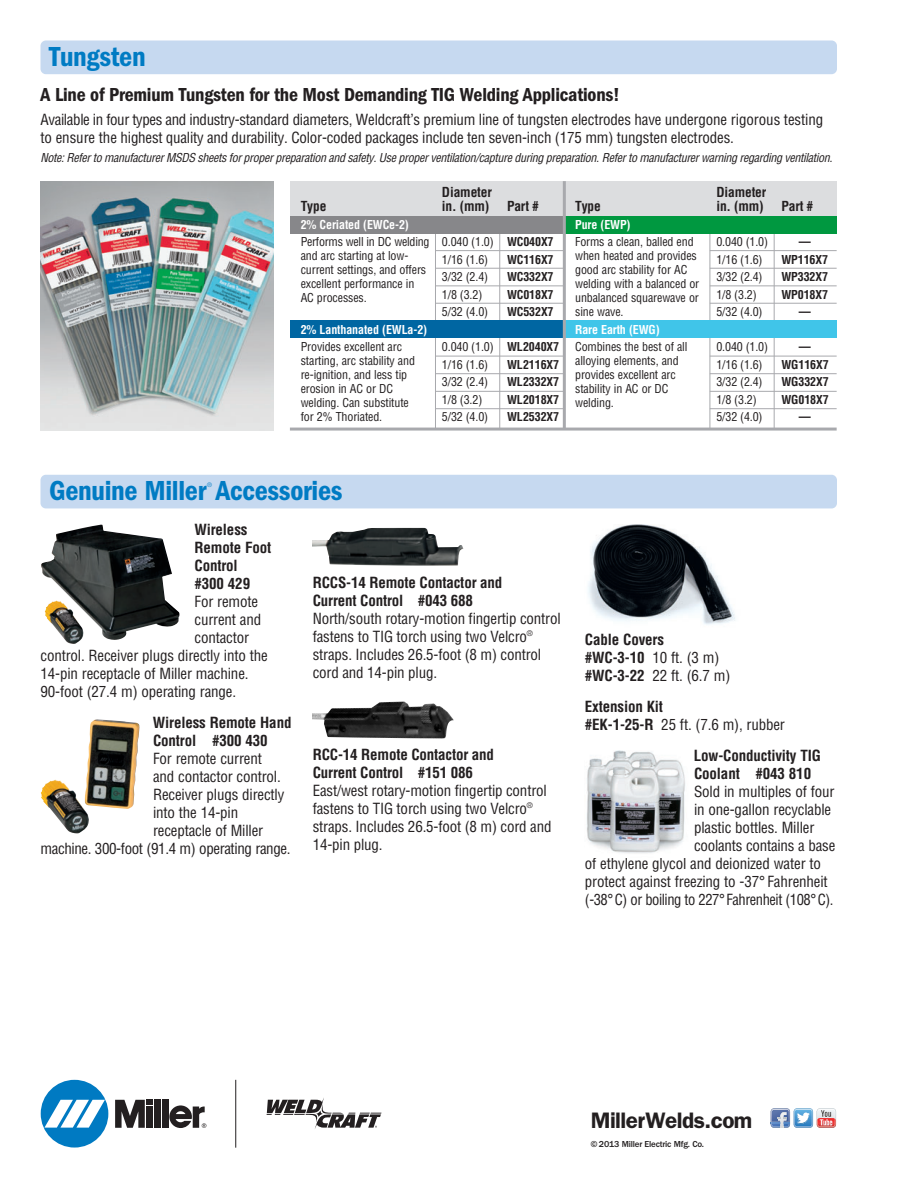
<style>
.page{position:relative;width:918px;height:1188px;background:#fff}
.page>*{position:absolute;margin:0;border:0;box-sizing:border-box;transform-origin:0 0}
.t1{font:28.5px "ITC Franklin Gothic Std Dm Cd";letter-spacing:-.01em;color:#007bc3}
.t2{font:600 22.5px "ITC Franklin Gothic Std";letter-spacing:-.025em;color:#231f20}
.t3{font:19.5px "ITC Franklin Gothic Std Dm Cd";letter-spacing:-.01em;color:#231f20}
.t4{font:condensed 15px/18px "Helvetica";letter-spacing:-.01em;color:#231f20}
.t5{font:700 condensed 15px/18px "Helvetica";letter-spacing:-.01em;color:#231f20}
.t6{font:condensed 15px "Helvetica";letter-spacing:-.03em;color:#231f20}
.t7{font:700 condensed 13.5px/14.2px "Helvetica";letter-spacing:-.01em;color:#231f20}
.t8{font:condensed 12px/14px "Helvetica";letter-spacing:-.01em;color:#231f20}
.t9{font:italic condensed 12px "Helvetica";color:#231f20}
.t10{font:700 condensed 12px/17.5px "Helvetica";letter-spacing:-.01em;color:#231f20;text-align:justify}
.t11{font:700 condensed 12px "Helvetica";letter-spacing:-.01em;color:#fff}
.t12{font:500 9px "ITC Franklin Gothic Std";letter-spacing:-.02em;color:#231f20}
.t13{font:condensed 6px "Helvetica";color:#007bc3}
.s1{font-weight:400}
</style>
<div class="page">
<div style="left:41px;top:1080px;width:67px;height:68px;background:#007ac2;border-radius:50%"></div>
<svg style="left:44px;top:1100px;width:61px;height:28px"></svg>
<div style="left:154px;top:1100px;width:7px;height:28px;background:#231f20"></div>
<div style="left:162px;top:1100px;width:7px;height:28px;background:#231f20"></div>
<svg style="left:115px;top:1100px;width:38px;height:28px"></svg>
<svg style="left:169px;top:1105px;width:37px;height:23px"></svg>
<hr style="left:235px;top:1080px;width:1px;height:68px;background:#231f20">
<svg style="left:267px;top:1098px;width:115px;height:31px"></svg>
<img style="left:588px;top:524px;width:147px;height:101px">
<img style="left:587px;top:750px;width:98px;height:103px">
<img style="left:41px;top:524px;width:139px;height:120px">
<img style="left:41px;top:719px;width:99px;height:115px">
<img style="left:313px;top:528px;width:151px;height:38px">
<img style="left:313px;top:701px;width:141px;height:37px">
<div style="left:40px;top:475px;width:797px;height:33px;background:#c6d9f0;border-radius:5px"></div>
<img style="left:40px;top:181px;width:234px;height:249px">
<hr style="left:499px;top:225px;width:1px;height:204px;background:#a8a9ad">
<hr style="left:435px;top:223px;width:1px;height:206px;background:#a8a9ad">
<div style="left:290px;top:181px;width:547px;height:50px;background:#dcdddf"></div>
<div style="left:290px;top:216px;width:274px;height:17px;background:#87878a"></div>
<div style="left:290px;top:321px;width:274px;height:17px;background:#0066a2"></div>
<hr style="left:435px;top:285px;width:129px;height:1px;background:#a8a9ad">
<hr style="left:435px;top:268px;width:129px;height:1px;background:#a8a9ad">
<hr style="left:435px;top:250px;width:129px;height:1px;background:#a8a9ad">
<hr style="left:435px;top:303px;width:129px;height:1px;background:#a8a9ad">
<hr style="left:435px;top:391px;width:129px;height:1px;background:#a8a9ad">
<hr style="left:435px;top:373px;width:129px;height:1px;background:#a8a9ad">
<hr style="left:435px;top:356px;width:129px;height:1px;background:#a8a9ad">
<hr style="left:435px;top:408px;width:129px;height:1px;background:#a8a9ad">
<hr style="left:290px;top:428px;width:547px;height:3px;background:#a8a9ad">
<hr style="left:774px;top:225px;width:1px;height:204px;background:#a8a9ad">
<hr style="left:710px;top:223px;width:1px;height:206px;background:#a8a9ad">
<div style="left:564px;top:216px;width:273px;height:17px;background:#009840"></div>
<div style="left:564px;top:321px;width:273px;height:17px;background:#40c5e9"></div>
<hr style="left:710px;top:285px;width:127px;height:1px;background:#a8a9ad">
<hr style="left:710px;top:268px;width:127px;height:1px;background:#a8a9ad">
<hr style="left:710px;top:250px;width:127px;height:1px;background:#a8a9ad">
<hr style="left:710px;top:303px;width:127px;height:1px;background:#a8a9ad">
<hr style="left:710px;top:391px;width:127px;height:1px;background:#a8a9ad">
<hr style="left:710px;top:373px;width:127px;height:1px;background:#a8a9ad">
<hr style="left:710px;top:356px;width:127px;height:1px;background:#a8a9ad">
<hr style="left:710px;top:408px;width:127px;height:1px;background:#a8a9ad">
<div style="left:40px;top:40px;width:797px;height:34px;background:#c6d9f0;border-radius:5px"></div>
<hr style="left:563px;top:181px;width:3px;height:248px;background:#a8a9ad">
<svg style="left:771px;top:1108px;width:65px;height:20px"></svg>
<h1 class="t1" style="left:49px;top:47px;width:98px">Tungsten</h1>
<h3 class="t3" style="left:40px;top:88px;width:581px">A Line of Premium Tungsten for the Most Demanding TIG Welding Applications!</h3>
<p class="t4" style="left:40px;top:112px;width:784px">Available in four types and industry-standard diameters, Weldcraft’s premium line of tungsten electrodes have under gone rigorous testing to ensure the highest quality and durability. Color-coded packages include ten seven-inch (175 mm) tungsten electrodes.</p>
<p class="t9" style="left:40px;top:153px;width:796px">Note:Referto manufacturerMSDS sheetsforproperpreparation and safety.Useproperventilation/captureduring preparation.Referto manufacturerwarning regarding ventilation.</p>
<p class="t7" style="left:301px;top:200px;width:27px">Type</p>
<p class="t11" style="left:301px;top:220px;width:110px">2% Ceriated (EWCe-2)</p>
<p class="t8" style="left:301px;top:236px;width:130px">Performs well in DC welding and arc starting at low&shy;current settings, and offers excellent performance in<br>AC processes.</p>
<p class="t11" style="left:301px;top:325px;width:128px">2% Lanthanated (EWLa-2)</p>
<p class="t8" style="left:301px;top:341px;width:116px">Provides excellent arc starting, arc stability and re-ignition, and less tip erosion in AC or DC welding. Can substitute for 2% Thoriated.</p>
<p class="t7" style="left:442px;top:186px;width:52px">Diameter in. (mm)</p>
<p class="t8" style="left:442px;top:234px;width:53px;line-height:17.5px">0.040 (1.0)<br>1/16 (1.6)<br>3/32 (2.4)<br>1/8 (3.2)<br>5/32 (4.0)</p>
<p class="t8" style="left:442px;top:339px;width:53px;line-height:17.5px">0.040 (1.0)<br>1/16 (1.6)<br>3/32 (2.4)<br>1/8 (3.2)<br>5/32 (4.0)</p>
<p class="t7" style="left:507px;top:200px;width:33px">Part #</p>
<p class="t10" style="left:507px;top:234px;width:48px">WC040X7<br>WC116X7<br>WC332X7<br>WC018X7<br>WC532X7</p>
<p class="t10" style="left:507px;top:339px;width:54px">WL2040X7<br>WL2116X7<br>WL2332X7<br>WL2018X7<br>WL2532X7</p>
<p class="t7" style="left:575px;top:200px;width:27px">Type</p>
<p class="t11" style="left:575px;top:220px;width:57px">Pure (EWP)</p>
<p class="t8" style="left:575px;top:236px;width:126px">Forms a clean, balled end when heated and provides good arc stability for AC welding with a balanced or unbalanced squarewave or sine wave.</p>
<p class="t11" style="left:575px;top:325px;width:86px">Rare Earth (EWG)</p>
<p class="t8" style="left:575px;top:341px;width:114px">Combines the best of all alloying elements, and provides excellent arc stability in AC or DC welding.</p>
<p class="t7" style="left:716px;top:186px;width:52px">Diameter in. (mm)</p>
<p class="t8" style="left:716px;top:234px;width:53px;line-height:17.5px">0.040 (1.0)<br>1/16 (1.6)<br>3/32 (2.4)<br>1/8 (3.2)<br>5/32 (4.0)</p>
<p class="t8" style="left:716px;top:339px;width:53px;line-height:17.5px">0.040 (1.0)<br>1/16 (1.6)<br>3/32 (2.4)<br>1/8 (3.2)<br>5/32 (4.0)</p>
<p class="t7" style="left:781px;top:200px;width:33px">Part #</p>
<p class="t10" style="left:781px;top:234px;width:48px;text-align:center">—<br>WP116X7<br>WP332X7<br>WP018X7 —</p>
<p class="t10" style="left:781px;top:339px;width:49px;text-align:center">—<br>WG116X7<br>WG332X7<br>WG018X7 —</p>
<h1 class="t1" style="left:49px;top:481px;width:295px">Genuine Miller Accessories</h1>
<p class="t13" style="left:207px;top:482px;width:6px">®</p>
<p class="t5" style="left:194px;top:522px;width:78px">Wireless<br>Remote Foot<br>Control<br>#300 429</p>
<p class="t4" style="left:195px;top:594px;width:65px">For remote</p>
<p class="t4" style="left:195px;top:612px;width:68px">current and</p>
<p class="t4" style="left:195px;top:630px;width:56px">contactor</p>
<p class="t4" style="left:41px;top:648px;width:229px">control. Receiver plugs directly into the</p>
<p class="t4" style="left:41px;top:666px;width:210px">14-pin receptacle of Miller machine.</p>
<p class="t4" style="left:41px;top:684px;width:197px">90-foot (27.4 m) operating range.</p>
<p class="t5" style="left:153px;top:715px;width:140px">Wireless Remote Hand<br>Control #300 430</p>
<p class="t4" style="left:153px;top:751px;width:110px">For remote current</p>
<p class="t4" style="left:153px;top:769px;width:129px">and contactor control.</p>
<p class="t4" style="left:153px;top:787px;width:133px">Receiver plugs directly</p>
<p class="t4" style="left:153px;top:805px;width:87px">into the 14-pin</p>
<p class="t4" style="left:153px;top:823px;width:112px">receptacle of Miller</p>
<p class="t4" style="left:41px;top:841px;width:252px">machine. 300-foot (91.4 m) operating range.</p>
<p class="t5" style="left:313px;top:575px;width:191px">RCCS-14 Remote Contactor and<br>Current Control #043 688</p>
<p class="t4" style="left:313px;top:611px;width:250px">North/south rotary-motion fingertip control fastens to TIG torch using two Velcro<sup>® </sup>straps. Includes 26.5-foot (8 m) control cord and 14-pin plug.</p>
<p class="t5" style="left:313px;top:747px;width:183px">RCC-14 Remote Contactor and<br>Current Control #151 086</p>
<p class="t4" style="left:313px;top:783px;width:240px">East/west rotary-motion finger tip control fastens to TIG torch using two Velcro<sup>® </sup>straps. Includes 26.5-foot (8 m) cord and 14-pin plug.</p>
<p class="t5" style="left:585px;top:632px;width:147px">Cable Covers<br>#WC-3-10 <span class="s1">10 ft. (3 m) </span>#WC-3-22 <span class="s1">22 ft. (6.7 m)</span></p>
<p class="t5" style="left:585px;top:699px;width:202px">Extension Kit<br>#EK-1-25-R <span class="s1">25 ft. (7.6 m), rubber</span></p>
<p class="t5" style="left:694px;top:748px;width:129px">Low-Conductivity TIG<br>Coolant #043 810</p>
<p class="t4" style="left:694px;top:784px;width:142px">Sold in multiples of four</p>
<p class="t4" style="left:694px;top:802px;width:139px">in one-gallon recyclable</p>
<p class="t4" style="left:694px;top:820px;width:122px">plastic bottles. Miller</p>
<p class="t4" style="left:694px;top:838px;width:143px">coolants contains a base</p>
<p class="t4" style="left:585px;top:856px;width:238px">of ethylene glycol and deionized water to</p>
<p class="t4" style="left:585px;top:874px;width:244px">protect against freezing to -37° Fahrenheit</p>
<p class="t6" style="left:585px;top:894px;width:250px">(-38°C) or boiling to 227°Fahrenheit (108°C).</p>
<h2 class="t2" style="left:591px;top:1107px;width:163px">MillerWelds.com</h2>
<p class="t12" style="left:591px;top:1139px;width:115px">© 2013 Miller Electric Mfg. Co.</p>
</div>
